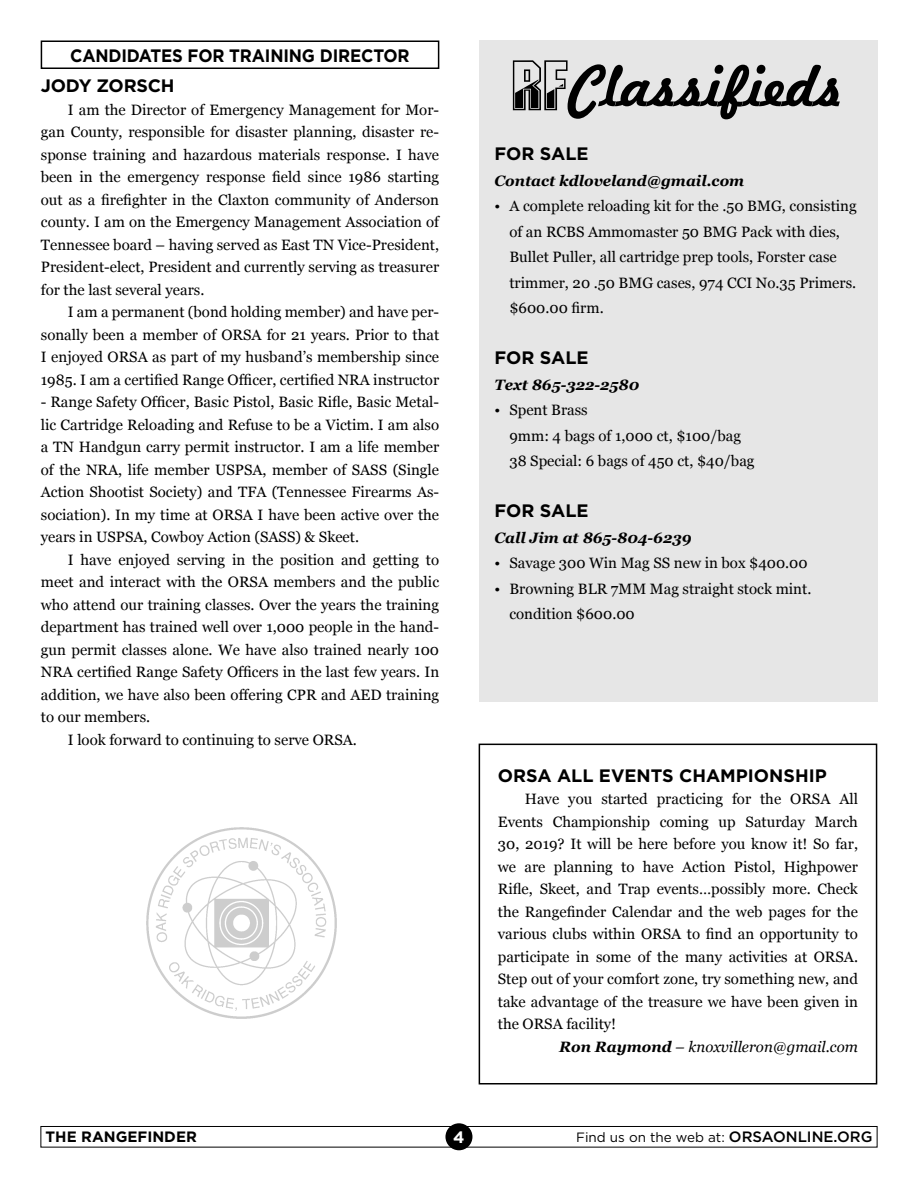
<style>
.page{position:relative;width:918px;height:1188px;background:#fff}
.page>*{position:absolute;margin:0;border:0;box-sizing:border-box;transform-origin:0 0}
.t1{font:700 55.65px "Jott 43";letter-spacing:.03em;color:#000}
.t2{font:21.75px "Helvetica";color:#101010}
.t3{font:700 18px "Gotham";letter-spacing:-.01em;color:#000}
.t4{font:700 18px "Gotham";letter-spacing:-.01em;color:#000;scale:.93 1}
.t5{font:700 16.5px "Gotham";color:#fff}
.t6{font:15px/22.5px "Georgia";color:#000;text-align:justify}
.t7{font:italic 700 15px "Georgia";color:#000}
.t8{font:italic 15px "Georgia";color:#000}
.t9{font:700 15px "Gotham";color:#000}
.t10{font:13.5px "Gotham";color:#000}
.s1{font-family:"Gunmetal";font-weight:400;font-size:67.5px}
.s2{font-weight:700}
.s3{font-weight:500;font-size:15px}
</style>
<div class="page">
<div style="left:40px;top:1126px;width:838px;height:22px;border:1px solid #000"></div>
<div style="left:445px;top:1123px;width:27px;height:27px;background:#000;border-radius:50%"></div>
<div style="left:41px;top:40px;width:398px;height:29px;border:2px solid #000"></div>
<div style="left:479px;top:744px;width:398px;height:341px;border:2px solid #000"></div>
<img style="left:146px;top:827px;width:191px;height:192px">
<div style="left:479px;top:40px;width:399px;height:662px;background:#e6e6e6"></div>
<p class="t4" style="left:70px;top:45px;width:367px">CANDIDATES FOR TRAINING DIRECTOR</p>
<p class="t3" style="left:41px;top:76px;width:135px">JODY ZORSCH</p>
<p class="t6" style="left:41px;top:98px;width:400px;text-indent:27px">I am the Director of Emergency Management for Mor&shy;gan County, responsible for disaster planning, disaster re&shy;sponse training and hazardous materials response. I have been in the emergency response field since 1986 starting out as a firefighter in the Claxton community of Anderson county. I am on the Emergency Management Association of Tennessee board – having served as East TN Vice-President, President-elect, President and currently serving as treasurer for the last several years.</p>
<p class="t6" style="left:41px;top:301px;width:400px;text-indent:27px">I am a permanent (bond holding member) and have per&shy;sonally been a member of ORSA for 21 years. Prior to that I enjoyed ORSA as part of my husband’s membership since 1985. I am a certified Range Officer, certified NRA instructor</p>
<p class="t6" style="left:41px;top:391px;width:400px">- Range Safety Officer, Basic Pistol, Basic Rifle, Basic Metal&shy;lic Cartridge Reloading and Refuse to be a Victim. I am also a TN Handgun carry permit instructor. I am a life member of the NRA, life member USPSA, member of SASS (Single Action Shootist Society) and TFA (Tennessee Firearms As&shy;sociation). In my time at ORSA I have been active over the years in USPSA, Cowboy Action (SASS) &amp; Skeet.</p>
<p class="t6" style="left:41px;top:548px;width:400px;text-indent:27px">I have enjoyed serving in the position and getting to meet and interact with the ORSA members and the public who attend our training classes. Over the years the training department has trained well over 1,000 people in the hand&shy;gun permit classes alone. We have also trained nearly 100<br>NRA certified Range Safety Officers in the last few years. In addition, we have also been offering CPR and AED training to our members.</p>
<p class="t6" style="left:68px;top:728px;width:291px">I look forward to continuing to serve ORSA.</p>
<p class="t1" style="left:513px;top:36px;width:332px"><span class="s1">RF</span>Classifieds</p>
<p class="t3" style="left:494px;top:144px;width:96px">FOR SALE</p>
<p class="t7" style="left:494px;top:172px;width:251px">Contact kdloveland@gmail.com</p>
<p class="t6" style="left:509px;top:193px;width:349px;line-height:25.5px;text-align:left;text-indent:-15px">• A complete reloading kit for the .50 BMG, consisting of an RCBS Ammomaster 50 BMG Pack with dies, Bullet Puller, all cartridge prep tools, Forster case trimmer, 20 .50 BMG cases, 974 CCI No.35 Primers. $600.00 firm.</p>
<p class="t3" style="left:494px;top:348px;width:96px">FOR SALE</p>
<p class="t7" style="left:494px;top:376px;width:146px">Text 865-322-2580</p>
<p class="t6" style="left:494px;top:399px;width:95px">• Spent Brass</p>
<p class="t6" style="left:509px;top:424px;width:233px">9mm: 4 bags of 1,000 ct, $100/bag</p>
<p class="t6" style="left:509px;top:450px;width:247px">38 Special: 6 bags of 450 ct, $40/bag</p>
<p class="t3" style="left:494px;top:501px;width:96px">FOR SALE</p>
<p class="t7" style="left:494px;top:529px;width:199px">Call Jim at 865-804-6239</p>
<p class="t6" style="left:494px;top:552px;width:315px">• Savage 300 Win Mag SS new in box $400.00</p>
<p class="t6" style="left:509px;top:576px;width:303px;line-height:25.5px;text-indent:-15px">• Browning BLR 7MM Mag straight stock mint. condition $600.00</p>
<p class="t3" style="left:498px;top:765px;width:330px">ORSA ALL EVENTS CHAMPIONSHIP</p>
<p class="t6" style="left:498px;top:788px;width:362px;text-indent:27px">Have you started practicing for the ORSA All Events Championship coming up Saturday March 30, 2019? It will be here before you know it! So far, we are planning to have Action Pistol, Highpower Rifle, Skeet, and Trap events…possibly more. Check the Rangefinder Calendar and the web pages for the various clubs within ORSA to find an opportunity to participate in some of the many activities at ORSA.<br>Step out of your comfort zone, try something new, and take advantage of the treasure we have been given in the ORSA facility!</p>
<p class="t8" style="left:559px;top:1038px;width:300px"><span class="s2">Ron Raymond</span> – knoxvilleron@gmail.com</p>
<h2 class="t2" style="left:357px;top:910px;width:350px">Oak Ridge Sportsmen’s Association</h2>
<h2 class="t2" style="left:357px;top:960px;width:269px">Oak Ridge, TN 37831-6094</h2>
<p class="t9" style="left:46px;top:1128px;width:153px">THE RANGEFINDER</p>
<p class="t5" style="left:453px;top:1127px;width:13px">4</p>
<p class="t10" style="left:576px;top:1130px;width:298px">Find us on the web at: <span class="s3">ORSAONLINE.ORG</span></p>
</div>
